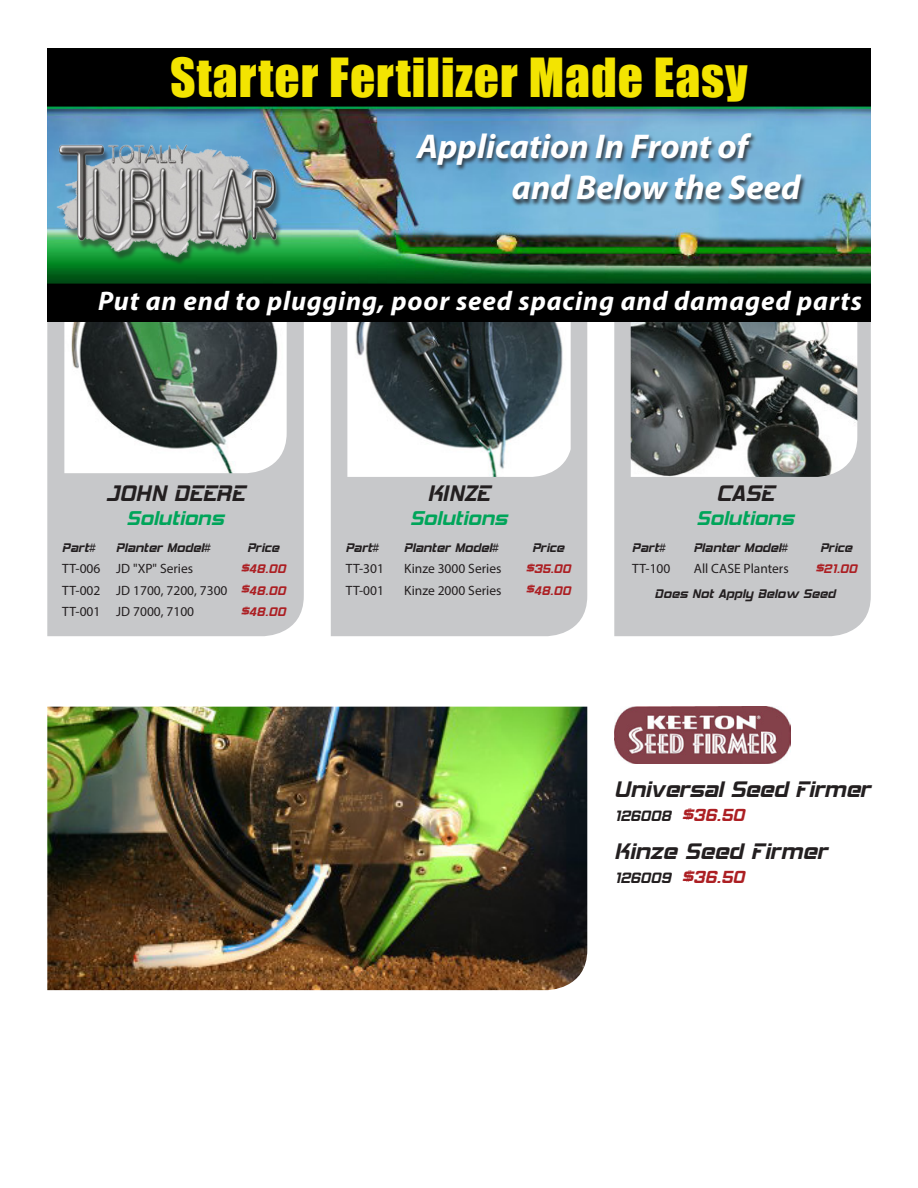
<style>
.page{position:relative;width:918px;height:1188px;background:#fff}
.page>*{position:absolute;margin:0;border:0;box-sizing:border-box;transform-origin:0 0}
.t1{font:49.5px "Impact";letter-spacing:.02em;color:#f3e401}
.t2{font:italic 700 34.5px "Myriad Pro";color:#fff}
.t3{font:27px "Hemi Head 426";color:#231f20}
.t4{font:italic 700 27px "Myriad Pro";letter-spacing:.03em;color:#fff}
.t5{font:24px "Hemi Head 426";color:#00a55a}
.t6{font:18px "Hemi Head 426";color:#231f20}
.t7{font:15px "Hemi Head 426";color:#231f20}
.t8{font:15px "Hemi Head 426";color:#ac1f23}
.t9{font:13.5px "Myriad Pro";color:#231f20}
.s1{font-family:"Hemi Head 426";font-size:15px;color:#ac1f23}
.s2{font-size:21px;color:#ac1f23}
</style>
<div class="page">
<div style="left:47px;top:321px;width:257px;height:315px;background:#c7c8ca"></div>
<div style="left:331px;top:321px;width:256px;height:315px;background:#c7c8ca"></div>
<div style="left:614px;top:321px;width:257px;height:315px;background:#c7c8ca"></div>
<img style="left:64px;top:321px;width:223px;height:152px">
<img style="left:347px;top:321px;width:224px;height:156px">
<img style="left:631px;top:321px;width:226px;height:156px">
<img style="left:47px;top:707px;width:540px;height:283px">
<img style="left:614px;top:707px;width:177px;height:56px">
<img style="left:47px;top:48px;width:824px;height:273px">
<div style="left:414px;top:133px;width:393px;height:73px;background:#231f20;opacity:.75"></div>
<div style="left:57px;top:148px;width:226px;height:117px;background:#231f20;opacity:.5"></div>
<img style="left:56px;top:133px;width:223px;height:130px">
<p class="t1" style="left:170px;top:39px;width:579px">Starter Fertilizer Made Easy</p>
<p class="t2" style="left:417px;top:124px;width:333px">Application In Front of</p>
<p class="t2" style="left:512px;top:165px;width:290px">and Below the Seed</p>
<p class="t4" style="left:98px;top:283px;width:765px">Put an end to plugging, poor seed spacing and damaged parts</p>
<p class="t3" style="left:106px;top:481px;width:140px">JOHN DEERE</p>
<p class="t5" style="left:127px;top:508px;width:99px">Solutions</p>
<p class="t7" style="left:62px;top:541px;width:35px">Part#</p>
<p class="t7" style="left:116px;top:541px;width:96px">Planter Model#</p>
<p class="t7" style="left:247px;top:541px;width:33px">Price</p>
<p class="t9" style="left:62px;top:561px;width:132px">TT-006 JD "XP" Series</p>
<p class="t8" style="left:241px;top:563px;width:46px">$48.00</p>
<p class="t9" style="left:62px;top:582px;width:225px">TT-002 JD 1700, 7200, 7300 <span class="s1">$48.00</span></p>
<p class="t9" style="left:62px;top:603px;width:133px">TT-001 JD 7000, 7100</p>
<p class="t8" style="left:241px;top:606px;width:46px">$48.00</p>
<p class="t3" style="left:428px;top:481px;width:64px">KINZE</p>
<p class="t5" style="left:410px;top:508px;width:99px">Solutions</p>
<p class="t7" style="left:346px;top:541px;width:35px">Part#</p>
<p class="t7" style="left:404px;top:541px;width:96px">Planter Model#</p>
<p class="t7" style="left:532px;top:541px;width:33px">Price</p>
<p class="t9" style="left:346px;top:561px;width:40px">TT-301</p>
<p class="t9" style="left:404px;top:561px;width:99px">Kinze 3000 Series</p>
<p class="t8" style="left:526px;top:563px;width:47px">$35.00</p>
<p class="t9" style="left:346px;top:582px;width:40px">TT-001</p>
<p class="t9" style="left:404px;top:582px;width:99px">Kinze 2000 Series</p>
<p class="t8" style="left:526px;top:584px;width:46px">$48.00</p>
<p class="t3" style="left:716px;top:481px;width:59px">CASE</p>
<p class="t5" style="left:697px;top:508px;width:99px">Solutions</p>
<p class="t7" style="left:632px;top:541px;width:35px">Part#</p>
<p class="t7" style="left:694px;top:541px;width:96px">Planter Model#</p>
<p class="t7" style="left:820px;top:541px;width:33px">Price</p>
<p class="t9" style="left:632px;top:561px;width:40px">TT-100</p>
<p class="t9" style="left:694px;top:561px;width:96px">All CASE Planters</p>
<p class="t8" style="left:815px;top:563px;width:43px">$21.00</p>
<p class="t7" style="left:655px;top:587px;width:182px">Does Not Apply Below Seed</p>
<p class="t3" style="left:614px;top:778px;width:258px">Universal Seed Firmer</p>
<p class="t6" style="left:614px;top:809px;width:132px">126008 <span class="s2">$36.50</span></p>
<p class="t3" style="left:614px;top:840px;width:215px">Kinze Seed Firmer</p>
<p class="t6" style="left:614px;top:871px;width:132px">126009 <span class="s2">$36.50</span></p>
</div>
